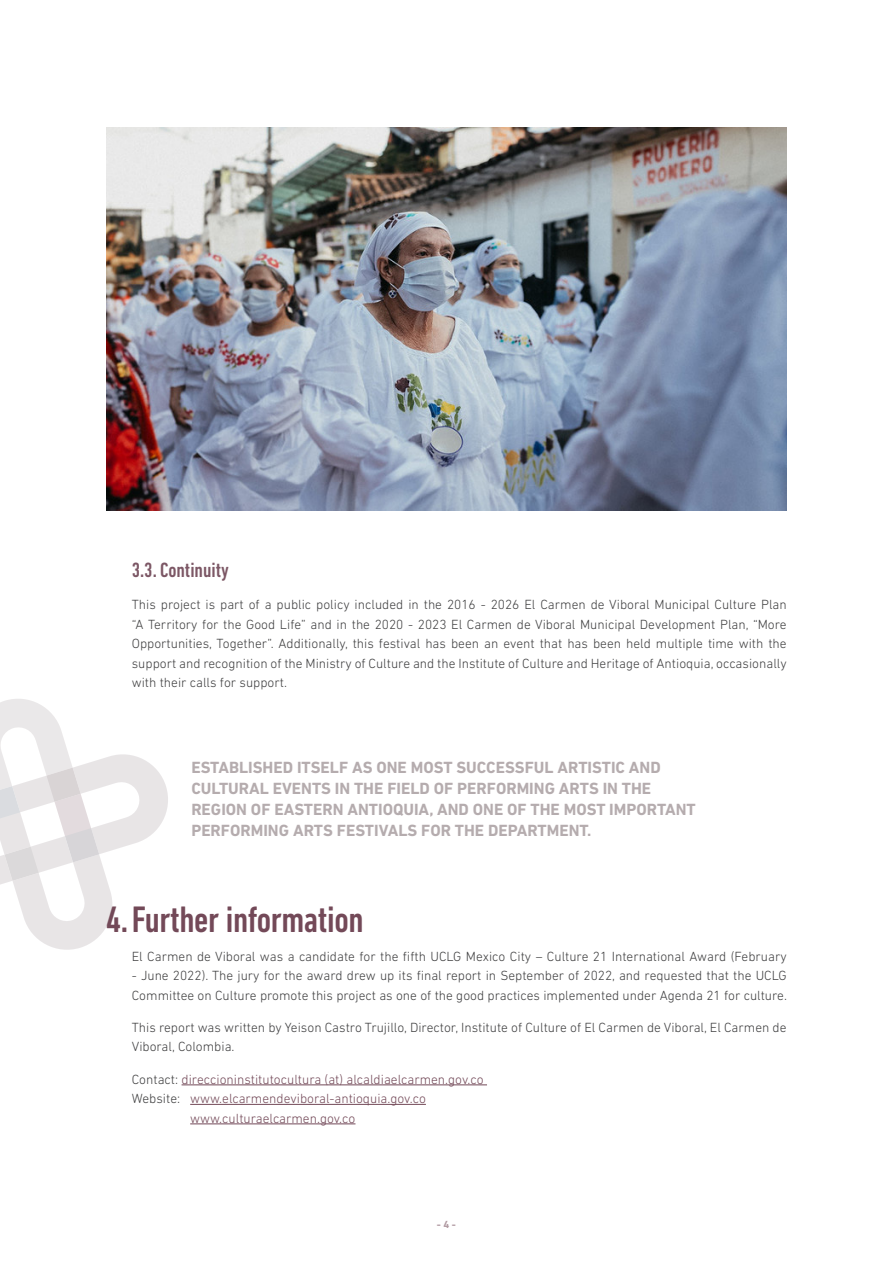
<style>
.page{position:relative;width:893px;height:1263px;background:#fff}
.page>*{position:absolute;margin:0;border:0;box-sizing:border-box;transform-origin:0 0}
.TITULAR_1{font:500 condensed 37.5px "DIN Next LT Pro";letter-spacing:-.01em;color:#734958}
.Titular_1_1{font:500 condensed 21px "DIN Next LT Pro";color:#7c5765}
.DESTACATS{font:700 16.5px/21px "DIN Next LT Pro";color:#b5acae}
.Text_Base{font:300 13.5px/19.5px "DIN Next LT Pro";color:#3e3e3f}
.Text_Base-2{font:300 13.5px "DIN Next LT Pro";color:#734958}
.num_pg{font:700 10.5px "DIN Next LT Pro";color:#b19aa2}
.s1{color:#3e3e3f}
</style>
<div class="page">
<svg style="left:0;top:699px;width:168px;height:251px"></svg>
<img style="left:106px;top:128px;width:681px;height:382px">
<hr style="left:182px;top:1084px;width:305px;height:1px;background:#734958">
<hr style="left:190px;top:1104px;width:236px;height:1px;background:#734958">
<hr style="left:190px;top:1123px;width:165px;height:1px;background:#734958">
<p class="Titular_1_1" style="left:132px;top:558px;width:99px">3.3. Continuity</p>
<p class="Text_Base" style="left:132px;top:595px;width:656px;text-align:justify">This project is part of a public policy included in the 2016 - 2026 El Carmen de Viboral Municipal Culture Plan “A Territory for the Good Life” and in the 2020 - 2023 El Carmen de Viboral Municipal Development Plan, “More Opportunities, Together”. Additionally, this festival has been an event that has been held multiple time with the support and recognition of the Ministry of Culture and the Institute of Culture and Heritage of Antioquia, occasionally with their calls for support.</p>
<p class="DESTACATS" style="left:191px;top:757px;width:506px">ESTABLISHED ITSELF AS ONE MOST SUCCESSFUL ARTISTIC AND CULTURAL EVENTS IN THE FIELD OF PERFORMING ARTS IN THE REGION OF EASTERN ANTIOQUIA, AND ONE OF THE MOST IMPORTANT PERFORMING ARTS FESTIVALS FOR THE DEPARTMENT.</p>
<p class="TITULAR_1" style="left:106px;top:899px;width:259px">4.Further information</p>
<p class="Text_Base" style="left:132px;top:946px;width:656px">El Carmen de Viboral was a candidate for the fifth UCLG Mexico City – Culture 21 International Award (February</p>
<p class="Text_Base" style="left:132px;top:965px;width:657px">- June 2022). The jury for the award drew up its final report in September of 2022, and requested that the UCLG<br>Committee on Culture promote this project as one of the good practices implemented under Agenda 21 for culture.</p>
<p class="Text_Base" style="left:132px;top:1017px;width:656px">This report was written by Yeison Castro Trujillo, Director, Institute of Culture of El Carmen de Viboral, El Carmen de<br>Viboral, Colombia.</p>
<p class="Text_Base-2" style="left:132px;top:1071px;width:353px"><span class="s1">Contact:</span> direccioninstitutocultura (at) alcaldiaelcarmen.gov.co</p>
<p class="Text_Base-2" style="left:132px;top:1091px;width:296px"><span class="s1">Website:</span> www.elcarmendeviboral-antioquia.gov.co</p>
<p class="Text_Base-2" style="left:190px;top:1110px;width:167px">www.culturaelcarmen.gov.co</p>
<p class="num_pg" style="left:437px;top:1218px;width:21px">- 4 -</p>
</div>
